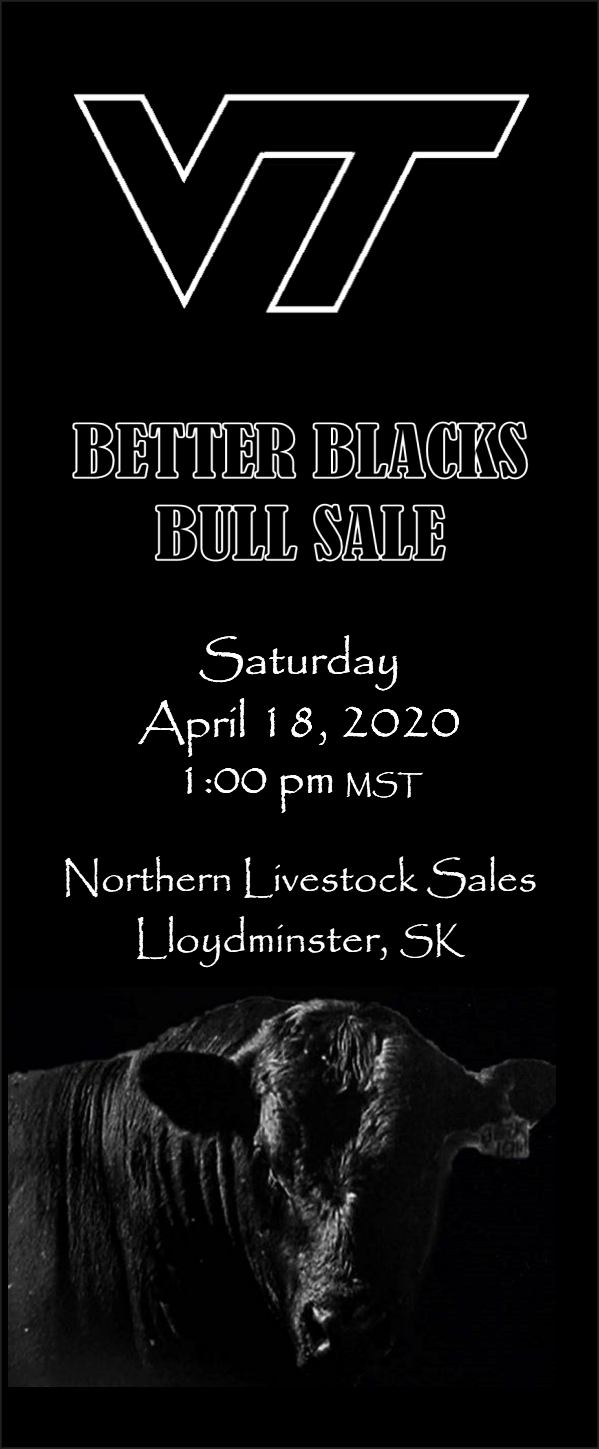
<style>
.page{position:relative;width:599px;height:1449px;background:#fff}
.page>*{position:absolute;margin:0;border:0;box-sizing:border-box;transform-origin:0 0}
.t1{font:52.5px "Papyrus";color:#fff}
.t2{font:47.25px "Papyrus";color:#fff}
.t3{font:43.75px "Papyrus";color:#fff}
.t4{font:42px "Papyrus";color:#fff}
.s1{font-size:47.25px}
.s2{font-size:26.25px}
.s3{font-size:49px}
.s4{font-size:35px}
</style>
<div class="page">
<div style="left:1px;top:1px;width:597px;height:1447px;background:#000"></div>
<img style="left:73px;top:93px;width:457px;height:220px">
<img style="left:72px;top:421px;width:457px;height:141px">
<img style="left:9px;top:995px;width:546px;height:392px">
<p class="t2" style="left:199px;top:630px;width:203px">Saturday</p>
<p class="t1" style="left:138px;top:688px;width:323px"><span class="s1">April</span> 18, 2020</p>
<p class="t2" style="left:176px;top:749px;width:248px">1:00 pm <span class="s2">MST</span></p>
<p class="t4" style="left:62px;top:852px;width:477px">Northern Livestock Sales</p>
<p class="t3" style="left:134px;top:911px;width:332px">Lloydminster<span class="s3">,</span> <span class="s4">SK</span></p>
</div>
